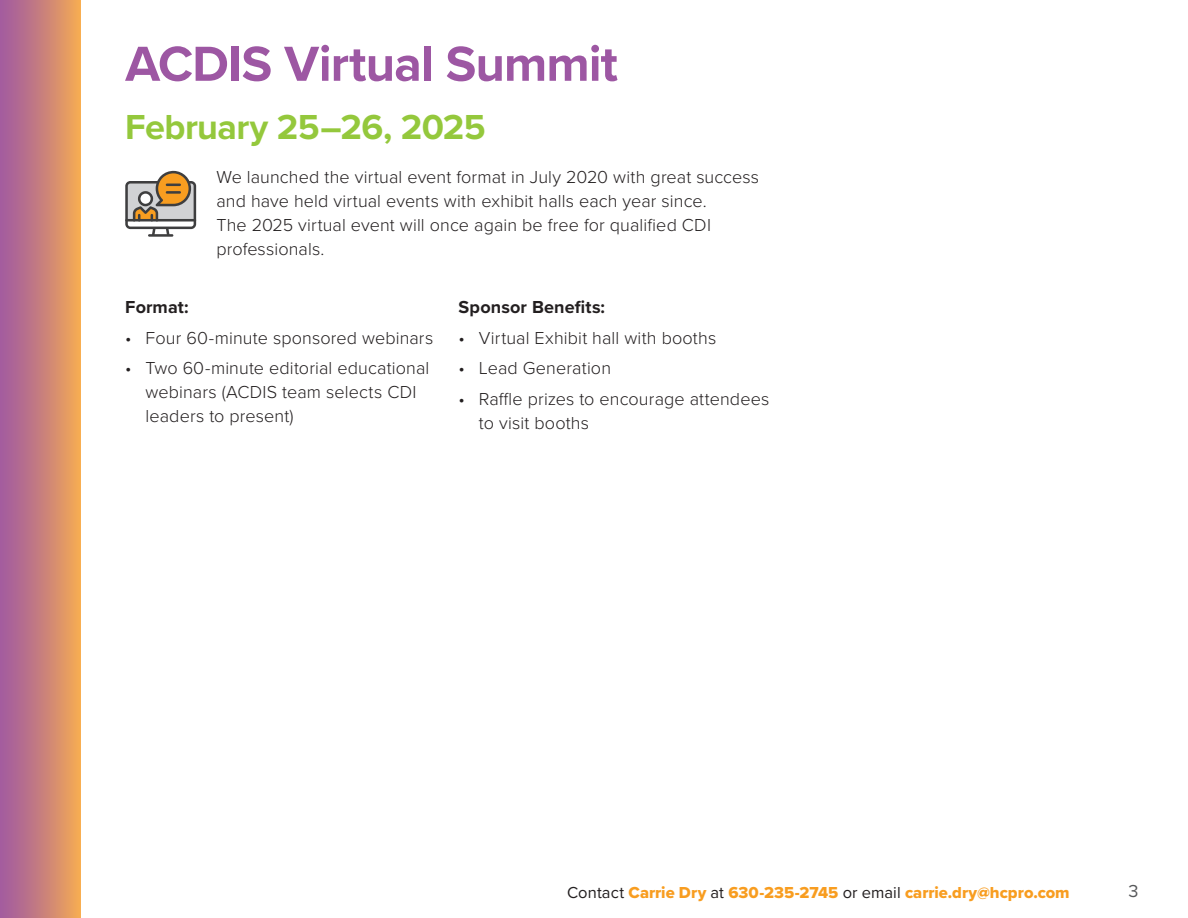
<style>
.page{position:relative;width:1188px;height:918px;background:#fff}
.page>*{position:absolute;margin:0;border:0;box-sizing:border-box;transform-origin:0 0}
.t1{font:700 51px "Proxima Nova";letter-spacing:-.02em;color:#9d57a3}
.t2{font:700 36px "Proxima Nova";letter-spacing:-.015em;color:#94c83c}
.t3{font:300 18px/24px "Proxima Nova";letter-spacing:.005em;color:#231f20}
.t4{font:700 18px "Proxima Nova";letter-spacing:.01em;color:#231f20}
.t5{font:18px "Proxima Nova";color:#57585a}
.t6{font:16.5px "Proxima Nova Extrabld";color:#f89d20}
.s1{font-family:"Proxima Nova";color:#231f20}
</style>
<div class="page">
<div style="left:0;top:0;width:81px;height:918px;background:linear-gradient(to right,#9e57a3,#f3a955)"></div>
<hr style="left:148px;top:234px;width:25px;height:3px;background:#3e3e3f">
<svg style="left:125px;top:171px;width:71px;height:65px"></svg>
<p class="t1" style="left:125px;top:26px;width:494px">ACDIS Virtual Summit</p>
<p class="t2" style="left:125px;top:100px;width:362px">February 25–26, 2025</p>
<p class="t3" style="left:216px;top:164px;width:544px">We launched the virtual event format in July 2020 with great success and have held virtual events with exhibit halls each year since.<br>The 2025 virtual event will once again be free for qualified CDI professionals.</p>
<p class="t4" style="left:125px;top:293px;width:65px">Format:</p>
<p class="t3" style="left:125px;top:325px;width:310px">• Four 60-minute sponsored webinars</p>
<p class="t3" style="left:146px;top:355px;width:285px;text-indent:-20px">• Two 60-minute editorial educational webinars (ACDIS team selects CDI leaders to present)</p>
<p class="t4" style="left:459px;top:293px;width:148px">Sponsor Benefits:</p>
<p class="t3" style="left:459px;top:325px;width:259px">• Virtual Exhibit hall with booths</p>
<p class="t3" style="left:459px;top:355px;width:154px">• Lead Generation</p>
<p class="t3" style="left:479px;top:386px;width:292px;text-indent:-20px">• Raffle prizes to encourage attendees to visit booths</p>
<p class="t6" style="left:567px;top:880px;width:504px"><span class="s1">Contact</span> Carrie Dry <span class="s1">at</span> 630-235-2745 <span class="s1">or email</span> carrie.dry@hcpro.com</p>
<p class="t5" style="left:1129px;top:878px;width:12px">3</p>
</div>
